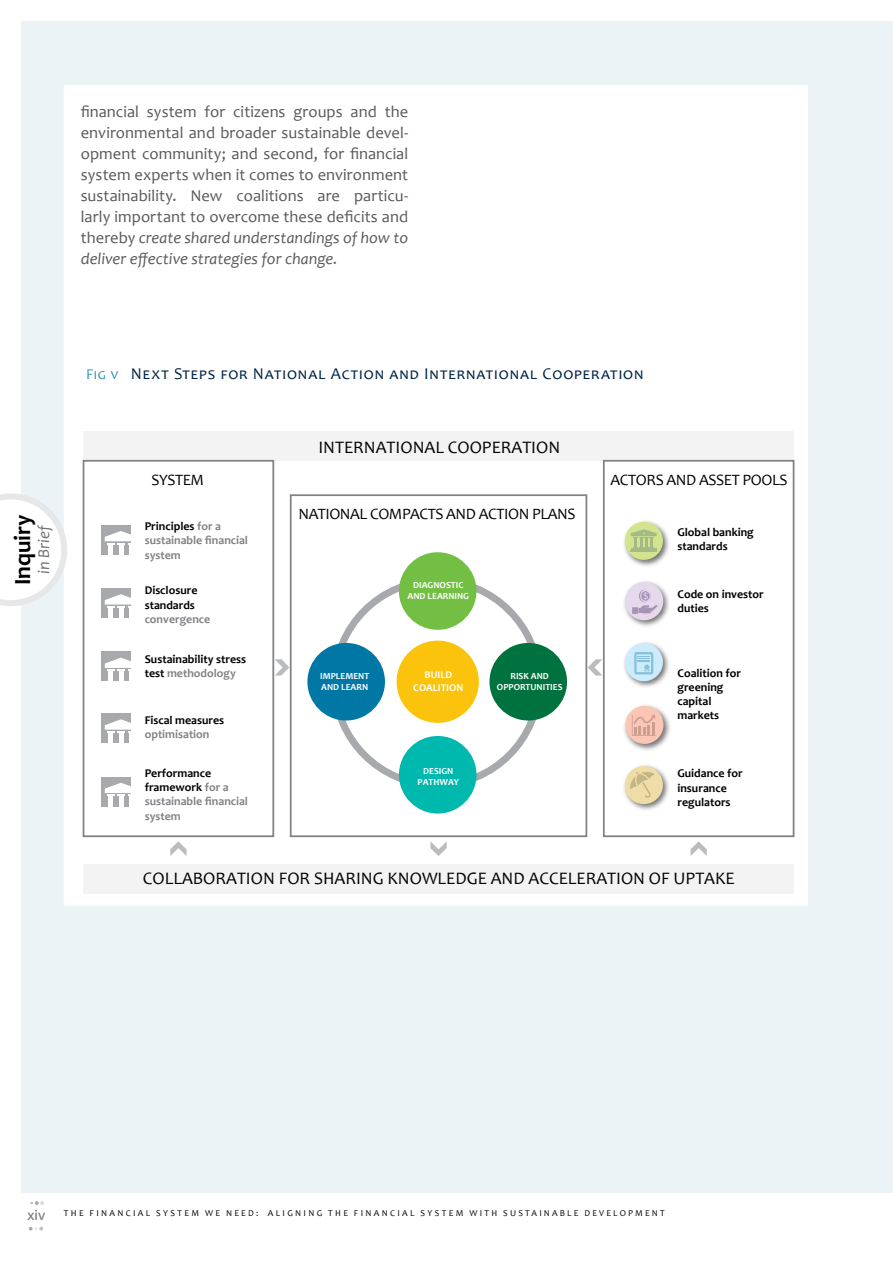
<style>
.page{position:relative;width:893px;height:1263px;background:#fff}
.page>*{position:absolute;margin:0;border:0;box-sizing:border-box;transform-origin:0 0}
.t1{font:700 23.25px "Candara";color:#000}
.t2{font:17.55px "Candara";color:#000}
.t3{font:16.5px/21px "Candara";letter-spacing:.005em;color:#58595b;text-align:justify}
.t4{font:16.5px "Candara";letter-spacing:.065em;color:#002347}
.t5{font:italic 16.5px "Candara";color:#6d6e71}
.t6{font:15.9px "Candara";letter-spacing:-.025em;color:#000}
.t7{font:700 11.85px/14.2px "Candara";color:#000}
.t8{font:700 11.85px/14.2px "Candara";color:#808285}
.t9{font:700 10.35px/12.5px "Candara";color:#fff;text-align:center}
.t10{font:700 9.3px/11.1px "Candara";color:#fff;text-align:center}
.t11{font:9px "Candara";letter-spacing:.255em;color:#000}
.s1{font-style:italic}
.s2{font-size:15px;color:#3397b9}
.s3{color:#000}
.s4{color:#808285}
.s5{font-family:"Myriad Pro";font-size:15px;color:#afb1b4}
</style>
<div class="page">
<hr style="left:892px;top:21px;width:1px;height:1172px;background:#e4eef3">
<div style="left:21px;top:21px;width:872px;height:1171px;background:#ecf3f6"></div>
<div style="left:64px;top:85px;width:744px;height:821px;background:#fff"></div>
<svg style="left:29px;top:1226px;width:14px;height:5px"></svg>
<svg style="left:30px;top:1201px;width:14px;height:4px"></svg>
<div style="left:84px;top:864px;width:710px;height:30px;background:#f3f3f3"></div>
<div style="left:84px;top:431px;width:710px;height:30px;background:#f3f3f3"></div>
<div style="left:84px;top:461px;width:189px;height:375px;background:#fff"></div>
<div style="left:83px;top:460px;width:191px;height:377px;border:2px solid #808285"></div>
<div style="left:291px;top:495px;width:295px;height:341px;background:#fff"></div>
<div style="left:290px;top:494px;width:297px;height:343px;border:2px solid #808285"></div>
<div style="left:604px;top:461px;width:190px;height:375px;background:#fff"></div>
<div style="left:603px;top:460px;width:191px;height:377px;border:2px solid #808285"></div>
<div style="left:101px;top:525px;width:30px;height:30px;background:#a7a9ac"></div>
<svg style="left:105px;top:531px;width:26px;height:24px"></svg>
<div style="left:101px;top:588px;width:30px;height:30px;background:#a7a9ac"></div>
<svg style="left:105px;top:594px;width:26px;height:24px"></svg>
<div style="left:101px;top:652px;width:30px;height:29px;background:#a7a9ac"></div>
<svg style="left:105px;top:658px;width:26px;height:23px"></svg>
<div style="left:101px;top:713px;width:30px;height:30px;background:#a7a9ac"></div>
<svg style="left:105px;top:719px;width:26px;height:24px"></svg>
<div style="left:101px;top:777px;width:30px;height:29px;background:#a7a9ac"></div>
<svg style="left:105px;top:783px;width:26px;height:23px"></svg>
<svg style="left:275px;top:659px;width:14px;height:16px"></svg>
<svg style="left:588px;top:659px;width:14px;height:16px"></svg>
<div style="left:399px;top:552px;width:77px;height:78px;background:#72bf44;border-radius:50%"></div>
<div style="left:399px;top:736px;width:77px;height:77px;background:#00b9ae;border-radius:50%"></div>
<div style="left:489px;top:643px;width:78px;height:77px;background:#00723f;border-radius:50%"></div>
<div style="left:307px;top:643px;width:78px;height:77px;background:#0077a4;border-radius:50%"></div>
<div style="left:397px;top:641px;width:82px;height:82px;background:#fbc30b;border-radius:50%"></div>
<img style="left:624px;top:521px;width:45px;height:45px">
<div style="left:625px;top:522px;width:38px;height:38px;background:#d4e48e;border-radius:50%"></div>
<svg style="left:630px;top:529px;width:27px;height:22px"></svg>
<img style="left:624px;top:642px;width:45px;height:45px">
<div style="left:625px;top:643px;width:38px;height:38px;background:#ccecfc;border-radius:50%"></div>
<svg style="left:634px;top:652px;width:19px;height:22px"></svg>
<img style="left:624px;top:765px;width:45px;height:45px">
<div style="left:625px;top:766px;width:38px;height:38px;background:#efdca7;border-radius:50%"></div>
<svg style="left:630px;top:771px;width:25px;height:27px"></svg>
<img style="left:624px;top:581px;width:45px;height:46px">
<div style="left:625px;top:582px;width:38px;height:38px;background:#e5d9eb;border-radius:50%"></div>
<svg style="left:632px;top:589px;width:26px;height:25px"></svg>
<img style="left:624px;top:705px;width:46px;height:46px">
<div style="left:625px;top:706px;width:38px;height:38px;background:#fbc6b5;border-radius:50%"></div>
<svg style="left:632px;top:715px;width:24px;height:21px"></svg>
<svg style="left:170px;top:841px;width:17px;height:15px"></svg>
<svg style="left:430px;top:841px;width:17px;height:15px"></svg>
<svg style="left:691px;top:841px;width:16px;height:15px"></svg>
<div style="left:64px;top:85px;width:361px;height:221px;background:#fff"></div>
<div style="left:446px;top:85px;width:362px;height:128px;background:#fff"></div>
<svg style="left:0;top:493px;width:67px;height:113px"></svg>
<p class="t3" style="left:81px;top:101px;width:329px">financial system for citizens groups and the environmental and broader sustainable devel&shy;opment community; and second, for financial system experts when it comes to environment sustainability. New coalitions are particu&shy;larly important to overcome these deficits and thereby <span class="s1">create shared understandings of how to deliver effective strategies for change.</span></p>
<p class="t4" style="left:86px;top:364px;width:559px"><span class="s2">Fig v</span> Next Steps for National Action and International Cooperation</p>
<p class="t2" style="left:318px;top:436px;width:243px">INTERNATIONAL COOPERATION</p>
<h1 class="t1" style="left:8px;top:585px;width:73px;rotate:-90deg">Inquiry</h1>
<p class="t5" style="left:33px;top:574px;width:50px;rotate:-90deg">in Brief</p>
<p class="t6" style="left:151px;top:470px;width:54px">SYSTEM</p>
<p class="t6" style="left:611px;top:470px;width:178px">ACTORS AND ASSET POOLS</p>
<p class="t8" style="left:145px;top:519px;width:105px"><span class="s3">Principles</span> for a sustainable financial system</p>
<p class="t7" style="left:145px;top:583px;width:54px">Disclosure standards</p>
<p class="t8" style="left:145px;top:612px;width:67px">convergence</p>
<p class="t7" style="left:145px;top:652px;width:103px">Sustainability stress test <span class="s4">methodology</span></p>
<p class="t7" style="left:145px;top:713px;width:81px">Fiscal measures</p>
<p class="t8" style="left:145px;top:727px;width:66px">optimisation</p>
<p class="t8" style="left:145px;top:766px;width:105px"><span class="s3">Performance framework</span> for a sustainable financial system</p>
<p class="t6" style="left:298px;top:504px;width:279px">NATIONAL COMPACTS AND ACTION PLANS</p>
<p class="t10" style="left:320px;top:670px;width:51px;text-align:left">IMPLEMENT<br>AND LEARN</p>
<p class="t10" style="left:408px;top:579px;width:63px">DIAGNOSTIC<br>AND LEARNING</p>
<p class="t9" style="left:413px;top:669px;width:52px">BUILD<br>COALITION</p>
<p class="t10" style="left:497px;top:670px;width:67px">RISK AND<br>OPPORTUNITIES</p>
<p class="t10" style="left:418px;top:765px;width:43px">DESIGN<br>PATHWAY</p>
<p class="t7" style="left:677px;top:525px;width:78px">Global banking standards</p>
<p class="t7" style="left:677px;top:587px;width:88px">Code on investor duties</p>
<p class="t7" style="left:677px;top:665px;width:65px">Coalition for greening capital markets</p>
<p class="t7" style="left:677px;top:766px;width:67px">Guidance for insurance regulators</p>
<p class="t2" style="left:143px;top:868px;width:593px">COLLABORATION FOR SHARING KNOWLEDGE AND ACCELERATION OF UPTAKE</p>
<p class="t11" style="left:28px;top:1207px;width:639px"><span class="s5">xiv</span> THE FINANCIAL SYSTEM WE NEED: ALIGNING THE FINANCIAL SYSTEM WITH SUSTAINABLE DEVELOPMENT</p>
</div>
